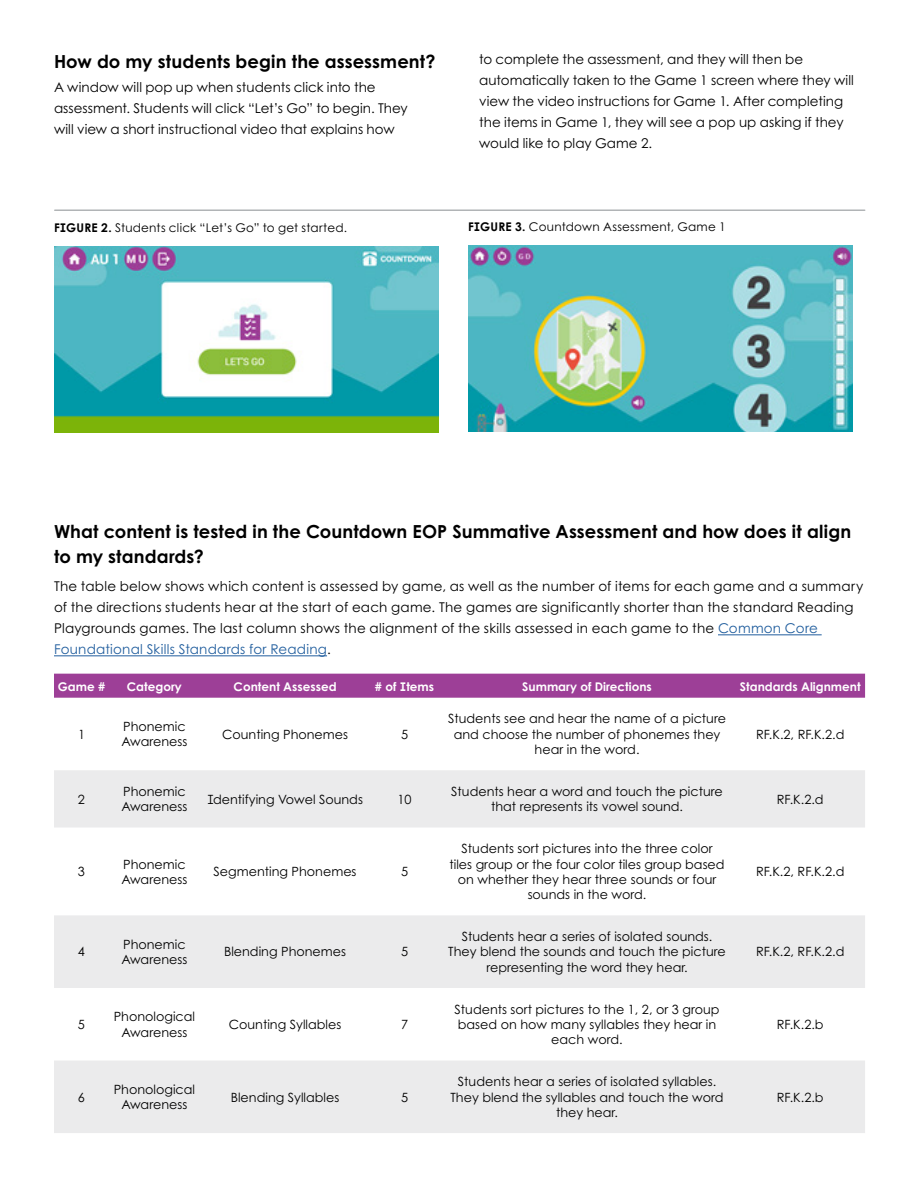
<style>
.page{position:relative;width:918px;height:1188px;background:#fff}
.page>*{position:absolute;margin:0;border:0;box-sizing:border-box;transform-origin:0 0}
.t1{font:700 18px/25.5px "RGR Century Gothic 21";letter-spacing:.005em;color:#000}
.t2{font:13.5px/21px "RGR Century Gothic 21";letter-spacing:.01em;color:#000}
.t3{font:12.75px/15.3px "RGR Century Gothic 21";color:#000;text-align:center}
.t4{font:12px "RGR Century Gothic 21";letter-spacing:.02em;color:#000}
.t5{font:700 12px "RGR Century Gothic 21";color:#fff}
.s1{font-weight:700}
.s2{color:#215e9e}
</style>
<div class="page">
<hr style="left:718px;top:634px;width:104px;height:1px;background:#215e9e">
<hr style="left:54px;top:655px;width:273px;height:1px;background:#215e9e">
<div style="left:54px;top:674px;width:811px;height:24px;background:#9d3f97"></div>
<svg style="left:54px;top:770px;width:811px;height:363px;fill:#ebebec"></svg>
<img style="left:54px;top:247px;width:385px;height:185px">
<img style="left:468px;top:246px;width:385px;height:185px">
<hr style="left:55px;top:209px;width:810px;height:2px;background:#b1b4b6">
<h1 class="t1" style="left:54px;top:49px;width:383px">How do my students begin the assessment?</h1>
<p class="t2" style="left:54px;top:77px;width:355px">A window will pop up when students click into the assessment. Students will click “Let’s Go” to begin. They will view a short instructional video that explains how</p>
<p class="t2" style="left:479px;top:49px;width:376px">to complete the assessment, and they will then be automatically taken to the Game 1 screen where they will view the video instructions for Game 1. After completing the items in Game 1, they will see a pop up asking if they would like to play Game 2.</p>
<p class="t4" style="left:54px;top:221px;width:295px"><span class="s1">FIGURE 2.</span> Students click “Let’s Go” to get started.</p>
<p class="t4" style="left:468px;top:219px;width:259px"><span class="s1">FIGURE 3.</span> Countdown Assessment, Game 1</p>
<h1 class="t1" style="left:54px;top:519px;width:799px">What content is tested in the Countdown EOP Summative Assessment and how does it align to my standards?</h1>
<p class="t2" style="left:54px;top:576px;width:811px">The table below shows which content is assessed by game, as well as the number of items for each game and a summary of the directions students hear at the start of each game. The games are significantly shorter than the standard Reading Playgrounds games. The last column shows the alignment of the skills assessed in each game to the <span class="s2">Common Core Foundational Skills Standards for Reading</span>.</p>
<p class="t5" style="left:58px;top:679px;width:49px">Game #</p>
<p class="t5" style="left:127px;top:679px;width:56px">Category</p>
<p class="t5" style="left:234px;top:679px;width:104px">Content Assessed</p>
<p class="t5" style="left:375px;top:679px;width:61px"># of Items</p>
<p class="t5" style="left:522px;top:679px;width:131px">Summary of Directions</p>
<p class="t5" style="left:740px;top:679px;width:122px">Standards Alignment</p>
<p class="t3" style="left:78px;top:727px;width:9px">1</p>
<p class="t3" style="left:121px;top:719px;width:67px;text-align:left">Phonemic<br>Awareness</p>
<p class="t3" style="left:222px;top:727px;width:127px">Counting Phonemes</p>
<p class="t3" style="left:401px;top:727px;width:9px">5</p>
<p class="t3" style="left:448px;top:712px;width:279px">Students see and hear the name of a picture and choose the number of phonemes they hear in the word.</p>
<p class="t3" style="left:756px;top:727px;width:90px">RF.K.2, RF.K.2.d</p>
<p class="t3" style="left:78px;top:792px;width:9px">2</p>
<p class="t3" style="left:121px;top:784px;width:67px;text-align:left">Phonemic<br>Awareness</p>
<p class="t3" style="left:207px;top:792px;width:157px">Identifying Vowel Sounds</p>
<p class="t3" style="left:398px;top:792px;width:16px">10</p>
<p class="t3" style="left:451px;top:784px;width:273px">Students hear a word and touch the picture that represents its vowel sound.</p>
<p class="t3" style="left:777px;top:792px;width:48px">RF.K.2.d</p>
<p class="t3" style="left:78px;top:864px;width:9px">3</p>
<p class="t3" style="left:121px;top:857px;width:67px;text-align:left">Phonemic<br>Awareness</p>
<p class="t3" style="left:214px;top:864px;width:144px">Segmenting Phonemes</p>
<p class="t3" style="left:401px;top:864px;width:9px">5</p>
<p class="t3" style="left:78px;top:945px;width:9px">4</p>
<p class="t3" style="left:121px;top:937px;width:67px;text-align:left">Phonemic<br>Awareness</p>
<p class="t3" style="left:224px;top:945px;width:124px">Blending Phonemes</p>
<p class="t3" style="left:401px;top:945px;width:9px">5</p>
<p class="t3" style="left:78px;top:1017px;width:9px">5</p>
<p class="t3" style="left:114px;top:1009px;width:83px">Phonological<br>Awareness</p>
<p class="t3" style="left:229px;top:1017px;width:114px">Counting Syllables</p>
<p class="t3" style="left:401px;top:1017px;width:9px">7</p>
<p class="t3" style="left:78px;top:1090px;width:9px">6</p>
<p class="t3" style="left:114px;top:1082px;width:83px">Phonological<br>Awareness</p>
<p class="t3" style="left:231px;top:1090px;width:110px">Blending Syllables</p>
<p class="t3" style="left:401px;top:1090px;width:9px">5</p>
<p class="t3" style="left:450px;top:841px;width:277px">Students sort pictures into the three color tiles group or the four color tiles group based on whether they hear three sounds or four sounds in the word.</p>
<p class="t3" style="left:448px;top:929px;width:279px">Students hear a series of isolated sounds.<br>They blend the sounds and touch the picture representing the word they hear.</p>
<p class="t3" style="left:455px;top:1002px;width:266px">Students sort pictures to the 1, 2, or 3 group based on how many syllables they hear in each word.</p>
<p class="t3" style="left:451px;top:1074px;width:275px">Students hear a series of isolated syllables.<br>They blend the syllables and touch the word they hear.</p>
<p class="t3" style="left:756px;top:864px;width:90px">RF.K.2, RF.K.2.d</p>
<p class="t3" style="left:756px;top:945px;width:90px">RF.K.2, RF.K.2.d</p>
<p class="t3" style="left:777px;top:1017px;width:48px">RF.K.2.b</p>
<p class="t3" style="left:777px;top:1090px;width:48px">RF.K.2.b</p>
</div>
